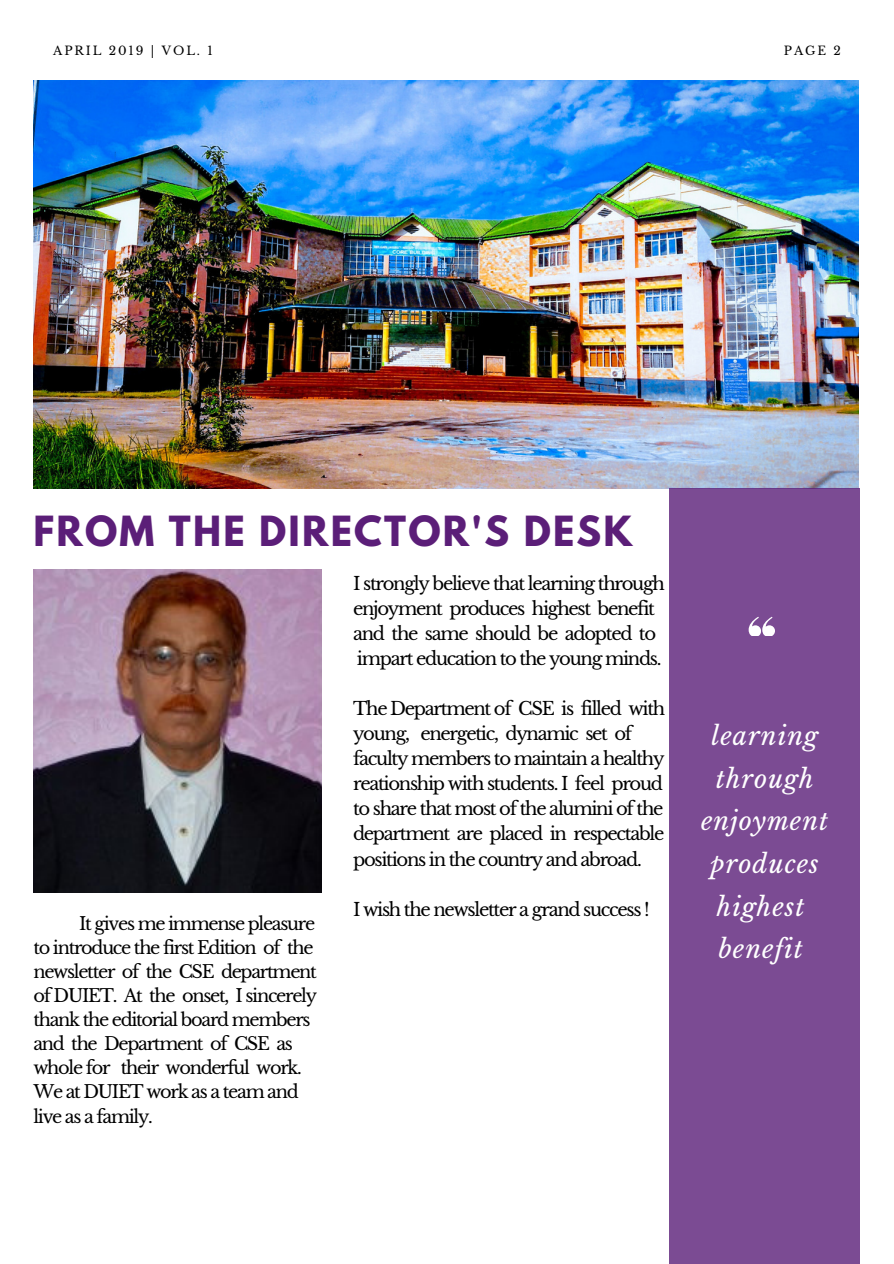
<style>
.page{position:relative;width:894px;height:1264px;background:#fff}
.page>*{position:absolute;margin:0;border:0;box-sizing:border-box;transform-origin:0 0}
.t1{font:700 36.75px "League Spartan";letter-spacing:.06em;color:#5b1e78}
.t2{font:italic 25.2px/42.8px "Libre Baskerville";letter-spacing:.04em;color:#fff;text-align:center}
.t3{font:18px/25px "Libre Baskerville";letter-spacing:-.07em;color:#000}
.t4{font:17.7px/24.2px "Libre Baskerville";letter-spacing:-.07em;color:#000}
.t5{font:12px "Libre Baskerville";letter-spacing:.16em;color:#000}
</style>
<div class="page">
<img style="left:33px;top:81px;width:825px;height:407px">
<div style="left:669px;top:488px;width:190px;height:775px;background:#7b4b93"></div>
<svg style="left:748px;top:617px;width:26px;height:18px"></svg>
<img style="left:33px;top:569px;width:289px;height:323px">
<p class="t5" style="left:53px;top:43px;width:161px">APRIL 2019 | VOL. 1</p>
<p class="t5" style="left:783px;top:43px;width:59px">PAGE 2</p>
<h1 class="t1" style="left:33px;top:513px;width:600px">FROM THE DIRECTOR'S DESK</h1>
<p class="t3" style="left:353px;top:571px;width:313px">I strongly believe that learning through enjoyment produces highest benefit and the same should be adopted to impart education to the young minds.</p>
<p class="t3" style="left:353px;top:696px;width:313px">The Department of CSE is filled with young, energetic, dynamic set of faculty members to maintain a healthy reationship with students. I feel proud to share that most of the alumini of the department are placed in respectable positions in the country and abroad.</p>
<p class="t3" style="left:353px;top:896px;width:298px">I wish the newsletter a grand success !</p>
<p class="t4" style="left:33px;top:911px;width:285px;text-indent:46px">It gives me immense pleasure to introduce the first Edition of the newsletter of the CSE department of DUIET. At the onset, I sincerely thank the editorial board members and the Department of CSE as whole for their wonderful work.<br>We at DUIET work as a team and live as a family.</p>
<h2 class="t2" style="left:700px;top:714px;width:129px">learning through enjoyment produces highest benefit</h2>
</div>
